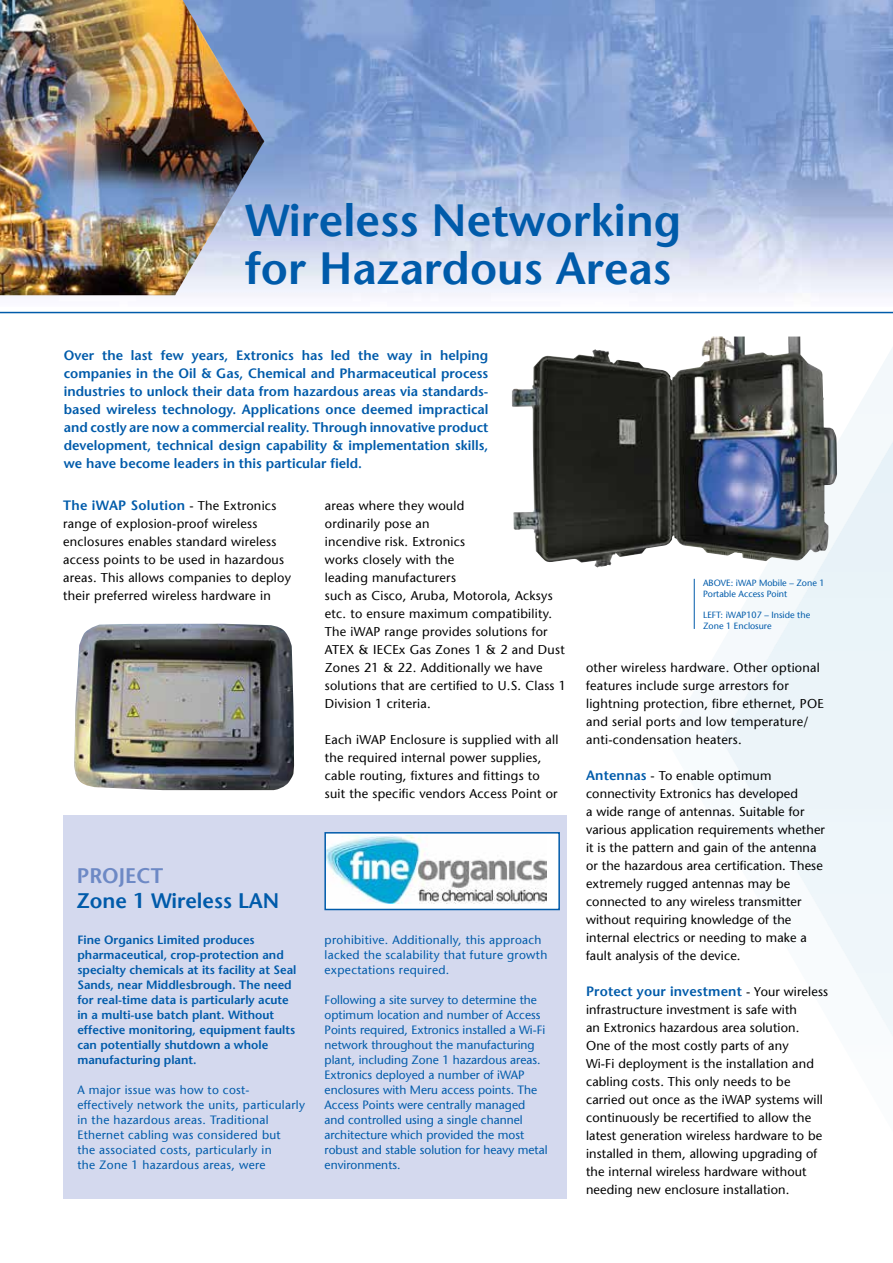
<style>
.page{position:relative;width:893px;height:1263px;background:#fff}
.page>*{position:absolute;margin:0;border:0;box-sizing:border-box;transform-origin:0 0}
.t1{font:600 45px/48px "Stone Sans";color:#005baa}
.t2{font:600 21px "Stone Sans";color:#005baa}
.t3{font:600 21px "Stone Sans";color:#6d89c5}
.t4{font:600 13.5px/18px "Stone Sans";color:#005baa;text-align:justify}
.t5{font:600 13.5px "Stone Sans";letter-spacing:.02em;color:#005baa}
.t6{font:12.75px/18px "Stone Sans";letter-spacing:.02em;color:#000}
.t7{font:12px/15px "Stone Sans";color:#005baa}
.t8{font:12px/15px "Stone Sans";letter-spacing:.025em;color:#005baa}
.t9{font:600 12px/15px "Stone Sans";color:#005baa}
.t10{font:9px/10.8px "Stone Sans";color:#005baa}
.s1{font-weight:400;font-size:12.75px;color:#000}
.s2{font-weight:600;font-size:13.5px;color:#005baa}
</style>
<div class="page">
<img style="left:0;top:0;width:666px;height:296px">
<div style="left:64px;top:815px;width:503px;height:384px;background:#d4d9ee"></div>
<hr style="left:0;top:312px;width:893px;height:1px;background:#005baa">
<svg style="left:666px;top:0;width:55px;height:629px"></svg>
<svg style="left:721px;top:0;width:172px;height:1016px"></svg>
<img style="left:881px;top:364px;width:12px;height:98px">
<img style="left:827px;top:458px;width:56px;height:97px">
<img style="left:774px;top:551px;width:55px;height:97px">
<div style="left:721px;top:644px;width:55px;height:191px;background:#f3f8fa"></div>
<div style="left:774px;top:831px;width:55px;height:96px;background:#f5f9fb"></div>
<div style="left:827px;top:923px;width:56px;height:93px;background:#f0f7fa"></div>
<img style="left:0;top:0;width:264px;height:295px">
<img style="left:512px;top:337px;width:284px;height:231px">
<div style="left:325px;top:833px;width:234px;height:76px;background:#fff"></div>
<img style="left:327px;top:835px;width:219px;height:69px">
<div style="left:324px;top:832px;width:236px;height:78px;border:2px solid #005baa"></div>
<hr style="left:694px;top:579px;width:1px;height:50px;background:#005baa">
<img style="left:74px;top:624px;width:220px;height:166px">
<h1 class="t1" style="left:245px;top:196px;width:438px">Wireless Networking for Hazardous Areas</h1>
<p class="t4" style="left:64px;top:346px;width:426px">Over the last few years, Extronics has led the way in helping companies in the Oil &amp; Gas, Chemical and Pharmaceutical process industries to unlock their data from hazardous areas via standards&shy;based wireless technology. Applications once deemed impractical and costly are now a commercial reality. Through innovative product development, technical design capability &amp; implementation skills, we have become leaders in this particular field.</p>
<p class="t5" style="left:63px;top:497px;width:215px">The iWAP Solution <span class="s1">- The Extronics</span></p>
<p class="t6" style="left:63px;top:514px;width:229px">range of explosion-proof wireless enclosures enables standard wireless access points to be used in hazardous areas. This allows companies to deploy their preferred wireless hardware in</p>
<p class="t6" style="left:325px;top:496px;width:243px">areas where they would<br>ordinarily pose an<br>incendive risk. Extronics<br>works closely with the<br>leading manufacturers<br>such as Cisco, Aruba, Motorola, Acksys etc. to ensure maximum compatibility.<br>The iWAP range provides solutions for<br>ATEX &amp; IECEx Gas Zones 1 &amp; 2 and Dust<br>Zones 21 &amp; 22. Additionally we have solutions that are certified to U.S. Class 1<br>Division 1 criteria.</p>
<p class="t6" style="left:325px;top:730px;width:235px">Each iWAP Enclosure is supplied with all the required internal power supplies, cable routing, fixtures and fittings to suit the specific vendors Access Point or</p>
<h2 class="t3" style="left:77px;top:863px;width:88px">PROJECT</h2>
<h2 class="t2" style="left:77px;top:888px;width:204px">Zone 1 Wireless LAN</h2>
<p class="t9" style="left:77px;top:932px;width:220px">Fine Organics Limited produces pharmaceutical, crop-protection and specialty chemicals at its facility at Seal Sands, near Middlesbrough. The need for real-time data is particularly acute in a multi-use batch plant. Without effective monitoring, equipment faults can potentially shutdown a whole manufacturing plant.</p>
<p class="t8" style="left:77px;top:1082px;width:229px">A major issue was how to cost&shy;effectively network the units, particularly in the hazardous areas. Traditional Ethernet cabling was considered but<br>the associated costs, particularly in<br>the Zone 1 hazardous areas, were</p>
<p class="t8" style="left:325px;top:932px;width:224px">prohibitive. Additionally, this approach lacked the scalability that future growth expectations required.</p>
<p class="t7" style="left:325px;top:992px;width:225px">Following a site survey to determine the optimum location and number of Access Points required, Extronics installed a Wi-Fi network throughout the manufacturing plant, including Zone 1 hazardous areas.<br>Extronics deployed a number of iWAP enclosures with Meru access points. The Access Points were centrally managed and controlled using a single channel architecture which provided the most robust and stable solution for heavy metal environments.</p>
<p class="t10" style="left:703px;top:577px;width:123px">ABOVE: iWAP Mobile – Zone 1<br>Portable Access Point</p>
<p class="t10" style="left:703px;top:610px;width:109px">LEFT: iWAP107 – Inside the<br>Zone 1 Enclosure</p>
<p class="t6" style="left:586px;top:658px;width:239px">other wireless hardware. Other optional features include surge arrestors for lightning protection, fibre ethernet, POE and serial ports and low temperature/ anti-condensation heaters.</p>
<p class="t6" style="left:586px;top:766px;width:240px"><span class="s2">Antennas</span> - To enable optimum connectivity Extronics has developed<br>a wide range of antennas. Suitable for various application requirements whether it is the pattern and gain of the antenna or the hazardous area certification. These extremely rugged antennas may be connected to any wireless transmitter without requiring knowledge of the internal electrics or needing to make a fault analysis of the device.</p>
<p class="t4" style="left:586px;top:982px;width:243px">Protect your investment <span class="s1">- Your wireless</span></p>
<p class="t6" style="left:586px;top:1000px;width:238px">infrastructure investment is safe with<br>an Extronics hazardous area solution.<br>One of the most costly parts of any<br>Wi-Fi deployment is the installation and cabling costs. This only needs to be carried out once as the iWAP systems will continuously be recertified to allow the latest generation wireless hardware to be installed in them, allowing upgrading of the internal wireless hardware without needing new enclosure installation.</p>
</div>
